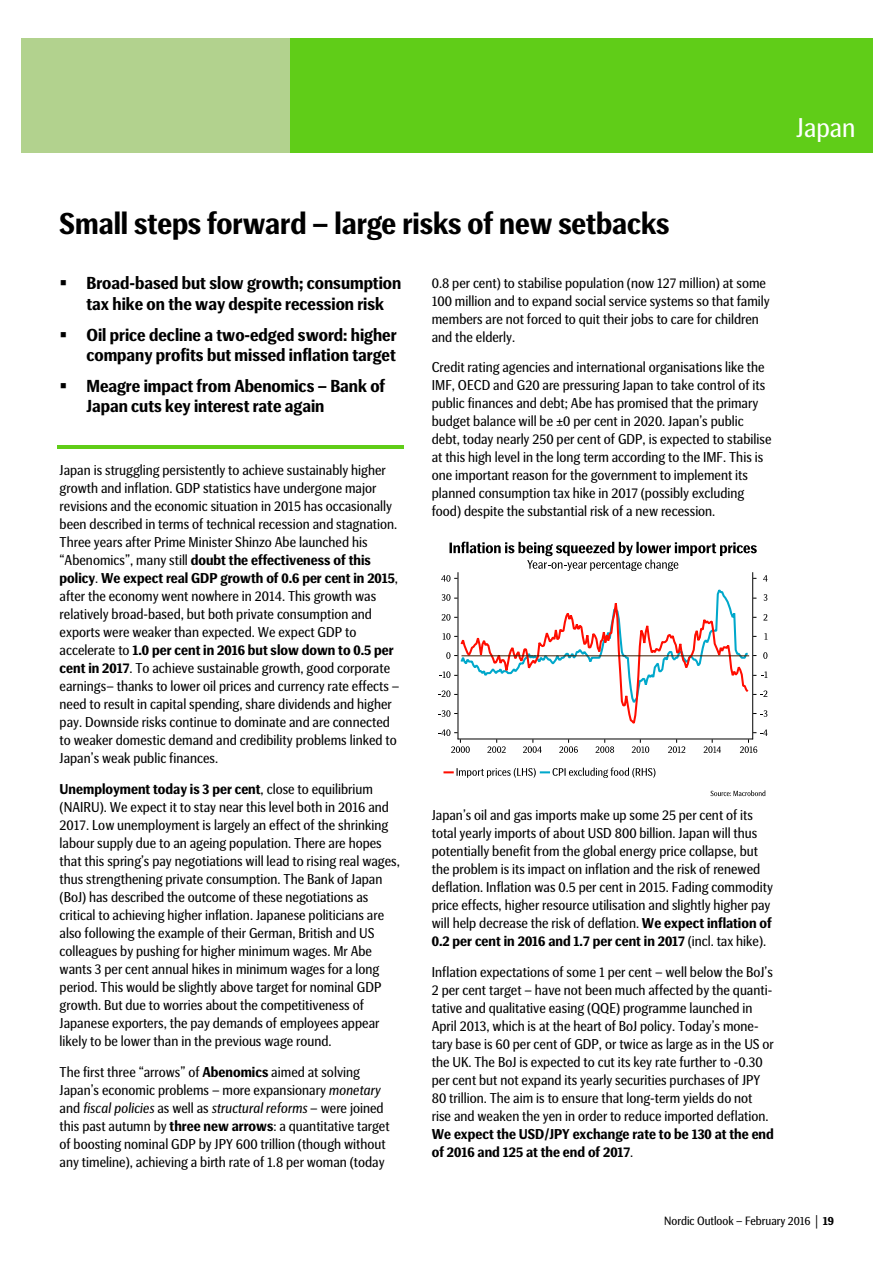
<style>
.page{position:relative;width:893px;height:1263px;background:#fff}
.page>*{position:absolute;margin:0;border:0;box-sizing:border-box;transform-origin:0 0}
.t1{font:700 30px "SEB Basic";color:#000}
.t2{font:27px "SEB Basic";color:#fff}
.t3{font:700 17.25px/20.7px "SEB Basic";color:#000;text-align:center}
.t4{font:14.25px/18px "SEB Basic";color:#000}
.t5{font:700 14.25px/17.9px "SEB Basic";color:#000}
.t6{font:12px "SEB Basic";color:#000}
.s1{font-weight:700}
.s2{font-style:italic}
.s3{font-weight:400}
.s4{font-family:"Courier New"}
</style>
<div class="page">
<div style="left:22px;top:38px;width:268px;height:115px;background:#b2d28e"></div>
<div style="left:290px;top:38px;width:582px;height:115px;background:#60cd18"></div>
<hr style="left:57px;top:445px;width:347px;height:4px;background:#60cd18">
<svg style="left:438px;top:542px;width:329px;height:211px"></svg>
<svg style="left:443px;top:768px;width:212px;height:10px"></svg>
<svg style="left:710px;top:790px;width:55px;height:6px"></svg>
<h2 class="t2" style="left:796px;top:116px;width:61px">Japan</h2>
<h1 class="t1" style="left:60px;top:212px;width:611px">Small steps forward – large risks of new setbacks</h1>
<p class="t3" style="left:60px;top:274px;width:343px">▪ Broad-based but slow growth; consumption tax hike on the way despite recession risk</p>
<p class="t3" style="left:60px;top:325px;width:338px;text-align:right">▪ Oil price decline a two-edged sword: higher company profits but missed inflation target</p>
<p class="t3" style="left:86px;top:377px;width:300px;text-align:left;text-indent:-27px">▪ Meagre impact from Abenomics – Bank of<br>Japan cuts key interest rate again</p>
<p class="t4" style="left:432px;top:275px;width:339px">0.8 per cent) to stabilise population (now 127 million) at some 100 million and to expand social service systems so that family members are not forced to quit their jobs to care for children and the elderly.</p>
<p class="t4" style="left:432px;top:359px;width:341px">Credit rating agencies and international organisations like the IMF, OECD and G20 are pressuring Japan to take control of its public finances and debt; Abe has promised that the primary budget balance will be ±0 per cent in 2020. Japan’s public debt, today nearly 250 per cent of GDP, is expected to stabilise at this high level in the long term according to the IMF. This is one important reason for the government to implement its planned consumption tax hike in 2017 (possibly excluding food) despite the substantial risk of a new recession.</p>
<p class="t4" style="left:60px;top:462px;width:341px">Japan is struggling persistently to achieve sustainably higher growth and inflation. GDP statistics have undergone major revisions and the economic situation in 2015 has occasionally been described in terms of technical recession and stagnation.<br>Three years after Prime Minister Shinzo Abe launched his “Abenomics”, many still <span class="s1">doubt the effectiveness of this policy</span>. <span class="s1">We expect real GDP growth of 0.6 per cent in 2015</span>, after the economy went nowhere in 2014. This growth was relatively broad-based, but both private consumption and exports were weaker than expected. We expect GDP to accelerate to <span class="s1">1.0 per cent in 2016 but slow down to 0.5 per cent in 2017</span>. To achieve sustainable growth, good corporate earnings– thanks to lower oil prices and currency rate effects – need to result in capital spending, share dividends and higher pay. Downside risks continue to dominate and are connected to weaker domestic demand and credibility problems linked to Japan’s weak public finances.</p>
<p class="t4" style="left:60px;top:781px;width:342px"><span class="s1">Unemployment today is 3 per cent</span>, close to equilibrium (NAIRU). We expect it to stay near this level both in 2016 and 2017. Low unemployment is largely an effect of the shrinking labour supply due to an ageing population. There are hopes that this spring’s pay negotiations will lead to rising real wages, thus strengthening private consumption. The Bank of Japan (BoJ) has described the outcome of these negotiations as critical to achieving higher inflation. Japanese politicians are also following the example of their German, British and US colleagues by pushing for higher minimum wages. Mr Abe wants 3 per cent annual hikes in minimum wages for a long period. This would be slightly above target for nominal GDP growth. But due to worries about the competitiveness of Japanese exporters, the pay demands of employees appear likely to be lower than in the previous wage round.</p>
<p class="t4" style="left:60px;top:1064px;width:331px">The first three “arrows” of <span class="s1">Abenomics</span> aimed at solving Japan’s economic problems – more expansionary <span class="s2">monetary </span>and <span class="s2">fiscal policies</span> as well as <span class="s2">structural reforms</span> – were joined this past autumn by <span class="s1">three new arrows</span>: a quantitative target of boosting nominal GDP by JPY 600 trillion (though without any timeline), achieving a birth rate of 1.8 per woman (today</p>
<p class="t4" style="left:432px;top:807px;width:342px">Japan’s oil and gas imports make up some 25 per cent of its total yearly imports of about USD 800 billion. Japan will thus potentially benefit from the global energy price collapse, but the problem is its impact on inflation and the risk of renewed deflation. Inflation was 0.5 per cent in 2015. Fading commodity price effects, higher resource utilisation and slightly higher pay will help decrease the risk of deflation. <span class="s1">We expect inflation of 0.2 per cent in 2016 and 1.7 per cent in 2017</span> (incl. tax hike).</p>
<p class="t4" style="left:432px;top:964px;width:343px">Inflation expectations of some 1 per cent – well below the BoJ’s 2 per cent target – have not been much affected by the quanti&shy;tative and qualitative easing (QQE) programme launched in April 2013, which is at the heart of BoJ policy. Today’s mone&shy;tary base is 60 per cent of GDP, or twice as large as in the US or the UK. The BoJ is expected to cut its key rate further to -0.30 per cent but not expand its yearly securities purchases of JPY 80 trillion. The aim is to ensure that long-term yields do not rise and weaken the yen in order to reduce imported deflation.</p>
<p class="t5" style="left:432px;top:1126px;width:343px">We expect the USD/JPY exchange rate to be 130 at the end of 2016 and 125 at the end of 2017<span class="s3">.</span></p>
<p class="t6" style="left:664px;top:1216px;width:171px">Nordic Outlook – February 2016 <span class="s4">│</span> <span class="s1">19</span></p>
</div>
